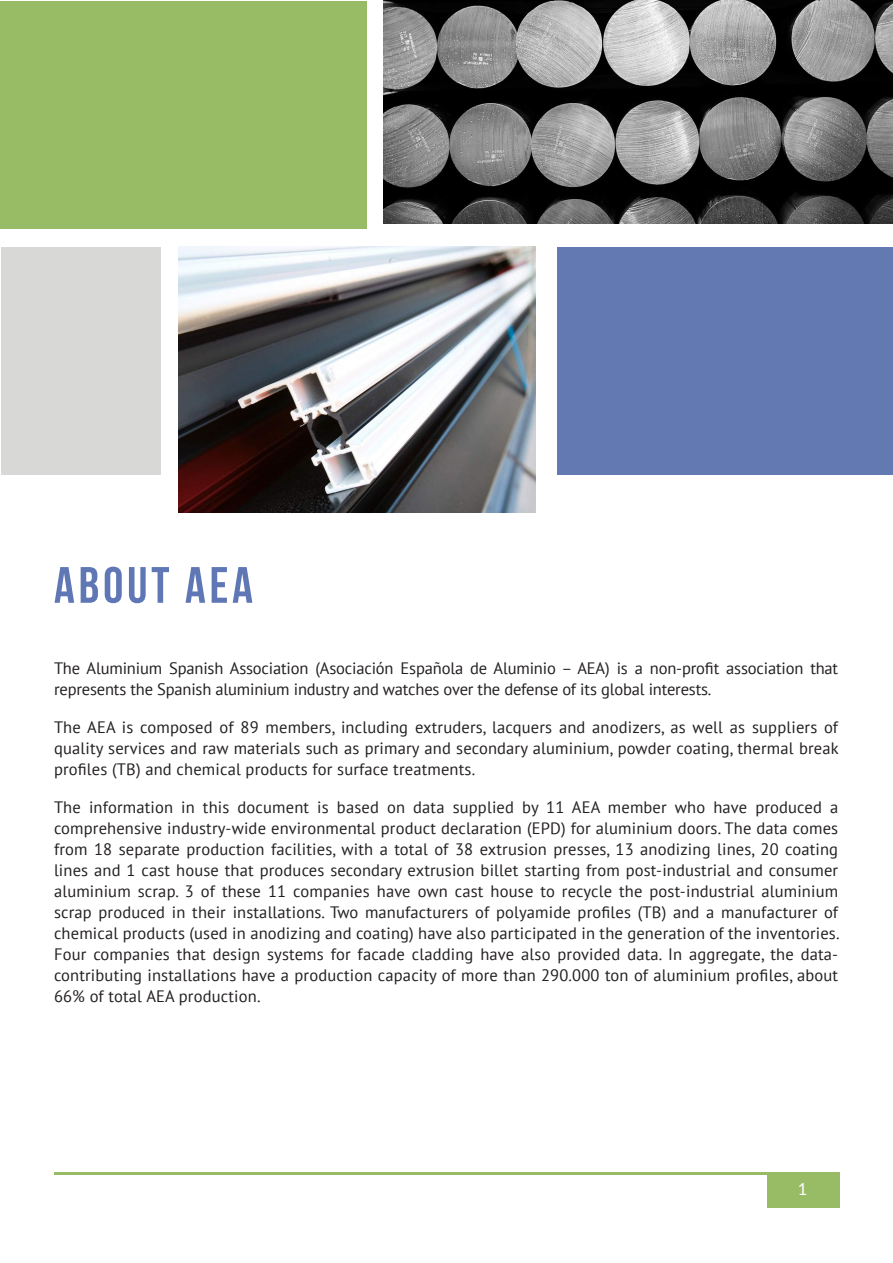
<style>
.page{position:relative;width:893px;height:1263px;background:#fff}
.page>*{position:absolute;margin:0;border:0;box-sizing:border-box;transform-origin:0 0}
.t1{font:700 51px "Bebas Neue";letter-spacing:.075em;color:#5f77b5}
.Texto{font:16.5px/21px "PT Sans";letter-spacing:-.01em;color:#231f20;text-align:justify}
.t2{font:16.5px "Lato";color:#fff}
</style>
<div class="page">
<div style="left:767px;top:1173px;width:72px;height:35px;background:#98bc65"></div>
<hr style="left:54px;top:1172px;width:785px;height:3px;background:#98bc65">
<div style="left:1px;top:1px;width:366px;height:228px;background:#98bc65"></div>
<div style="left:1px;top:247px;width:160px;height:227px;background:#d8d8d7"></div>
<div style="left:557px;top:247px;width:336px;height:227px;background:#6279b2"></div>
<img style="left:179px;top:247px;width:357px;height:265px">
<img style="left:384px;top:0;width:509px;height:224px">
<p class="t1" style="left:54px;top:557px;width:200px">ABOUT AEA</p>
<p class="Texto" style="left:54px;top:657px;width:786px">The Aluminium Spanish Association (Asociación Española de Aluminio – AEA) is a non-profit association that represents the Spanish aluminium industry and watches over the defense of its global interests.</p>
<p class="Texto" style="left:54px;top:716px;width:786px">The AEA is composed of 89 members, including extruders, lacquers and anodizers, as well as suppliers of quality services and raw materials such as primary and secondary aluminium, powder coating, thermal break profiles (TB) and chemical products for surface treatments.</p>
<p class="Texto" style="left:54px;top:796px;width:787px">The information in this document is based on data supplied by 11 AEA member who have produced a comprehensive industry-wide environmental product declaration (EPD) for aluminium doors. The data comes from 18 separate production facilities, with a total of 38 extrusion presses, 13 anodizing lines, 20 coating lines and 1 cast house that produces secondary extrusion billet starting from post-industrial and consumer aluminium scrap. 3 of these 11 companies have own cast house to recycle the post-industrial aluminium scrap produced in their installations. Two manufacturers of polyamide profiles (TB) and a manufacturer of chemical products (used in anodizing and coating) have also participated in the generation of the inventories.<br>Four companies that design systems for facade cladding have also provided data. In aggregate, the data&shy;contributing installations have a production capacity of more than 290.000 ton of aluminium profiles, about 66% of total AEA production.</p>
<p class="t2" style="left:797px;top:1180px;width:11px">1</p>
</div>
